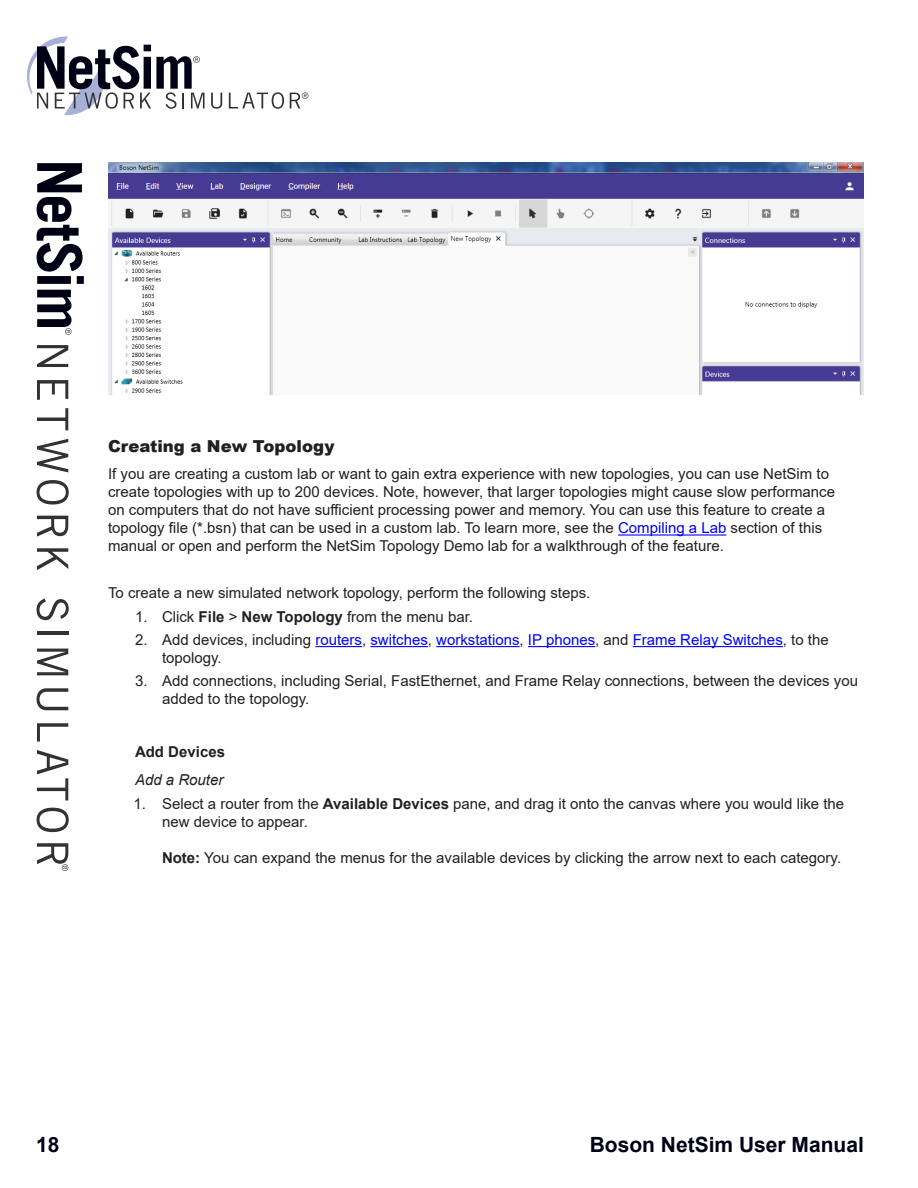
<style>
.page{position:relative;width:918px;height:1188px;background:#fff}
.page>*{position:absolute;margin:0;border:0;box-sizing:border-box;transform-origin:0 0}
.t1{font:700 21px "Arial";color:#000015}
.Heading_3{font:900 16.5px "Arial";color:#231f20}
.Numbered_List{font:15px/18px "Arial";color:#231f20}
.Heading_4_and_5_Note{font:15px/18px "Arial";color:#231f20}
.Numbered_List-2{font:15px/18px "Arial";color:#00f}
.Heading_4{font:700 15px "Arial";color:#231f20}
.Heading_5{font:italic 15px "Arial";color:#231f20}
.s1{color:#00f}
.s2{font-weight:700}
.s3{color:#231f20}
</style>
<div class="page">
<svg style="left:37px;top:163px;width:47px;height:121px"></svg>
<svg style="left:37px;top:290px;width:35px;height:45px"></svg>
<svg style="left:37px;top:345px;width:31px;height:22px"></svg>
<svg style="left:37px;top:380px;width:31px;height:20px"></svg>
<svg style="left:37px;top:408px;width:31px;height:22px"></svg>
<svg style="left:37px;top:439px;width:31px;height:33px"></svg>
<svg style="left:37px;top:480px;width:32px;height:25px"></svg>
<svg style="left:37px;top:516px;width:31px;height:21px"></svg>
<svg style="left:37px;top:548px;width:31px;height:22px"></svg>
<svg style="left:37px;top:598px;width:32px;height:22px"></svg>
<hr style="left:37px;top:632px;width:31px;height:3px;background:#333233">
<svg style="left:37px;top:649px;width:31px;height:26px"></svg>
<svg style="left:37px;top:688px;width:31px;height:22px"></svg>
<svg style="left:37px;top:723px;width:31px;height:19px"></svg>
<svg style="left:37px;top:750px;width:31px;height:51px"></svg>
<svg style="left:37px;top:808px;width:32px;height:24px"></svg>
<svg style="left:37px;top:843px;width:31px;height:28px"></svg>
<svg style="left:211px;top:93px;width:11px;height:16px"></svg>
<svg style="left:229px;top:92px;width:55px;height:17px"></svg>
<svg style="left:26px;top:37px;width:179px;height:79px"></svg>
<svg style="left:290px;top:92px;width:18px;height:16px"></svg>
<hr style="left:618px;top:534px;width:108px;height:2px;background:#00f">
<hr style="left:315px;top:646px;width:47px;height:1px;background:#00f">
<hr style="left:370px;top:646px;width:58px;height:1px;background:#00f">
<hr style="left:436px;top:646px;width:84px;height:1px;background:#00f">
<hr style="left:528px;top:646px;width:67px;height:1px;background:#00f">
<hr style="left:633px;top:646px;width:150px;height:1px;background:#00f">
<img style="left:108px;top:162px;width:756px;height:233px">
<p class="Heading_3" style="left:108px;top:435px;width:228px">Creating a New Topology</p>
<p class="Numbered_List" style="left:108px;top:465px;width:729px">If you are creating a custom lab or want to gain extra experience with new topologies, you can use NetSim to create topologies with up to 200 devices. Note, however, that larger topologies might cause slow performance on computers that do not have sufficient processing power and memory. You can use this feature to create a topology file (*.bsn) that can be used in a custom lab. To learn more, see the <span class="s1">Compiling a Lab</span> section of this manual or open and perform the NetSim Topology Demo lab for a walkthrough of the feature.</p>
<p class="Numbered_List" style="left:108px;top:584px;width:484px">To create a new simulated network topology, perform the following steps.</p>
<p class="Numbered_List" style="left:135px;top:607px;width:340px">1. Click <span class="s2">File</span> &gt; <span class="s2">New Topology</span> from the menu bar.</p>
<p class="Numbered_List-2" style="left:162px;top:631px;width:668px;text-indent:-27px"><span class="s3">2. Add devices, including</span> routers<span class="s3">,</span> switches<span class="s3">,</span> workstations<span class="s3">,</span> IP phones<span class="s3">, and</span> Frame Relay Switches<span class="s3">, to the topology.</span></p>
<p class="Numbered_List" style="left:162px;top:672px;width:698px;text-indent:-27px">3. Add connections, including Serial, FastEthernet, and Frame Relay connections, between the devices you added to the topology.</p>
<p class="Heading_4" style="left:135px;top:741px;width:92px">Add Devices</p>
<p class="Heading_5" style="left:135px;top:770px;width:90px">Add a Router</p>
<p class="Heading_4_and_5_Note" style="left:162px;top:794px;width:684px;text-indent:-28px">1. Select a router from the <span class="s2">Available Devices</span> pane, and drag it onto the canvas where you would like the new device to appear.</p>
<p class="Heading_4_and_5_Note" style="left:162px;top:848px;width:681px"><span class="s2">Note:</span> You can expand the menus for the available devices by clicking the arrow next to each category.</p>
<h1 class="t1" style="left:36px;top:1130px;width:25px">18</h1>
<h1 class="t1" style="left:590px;top:1130px;width:276px">Boson NetSim User Manual</h1>
</div>
